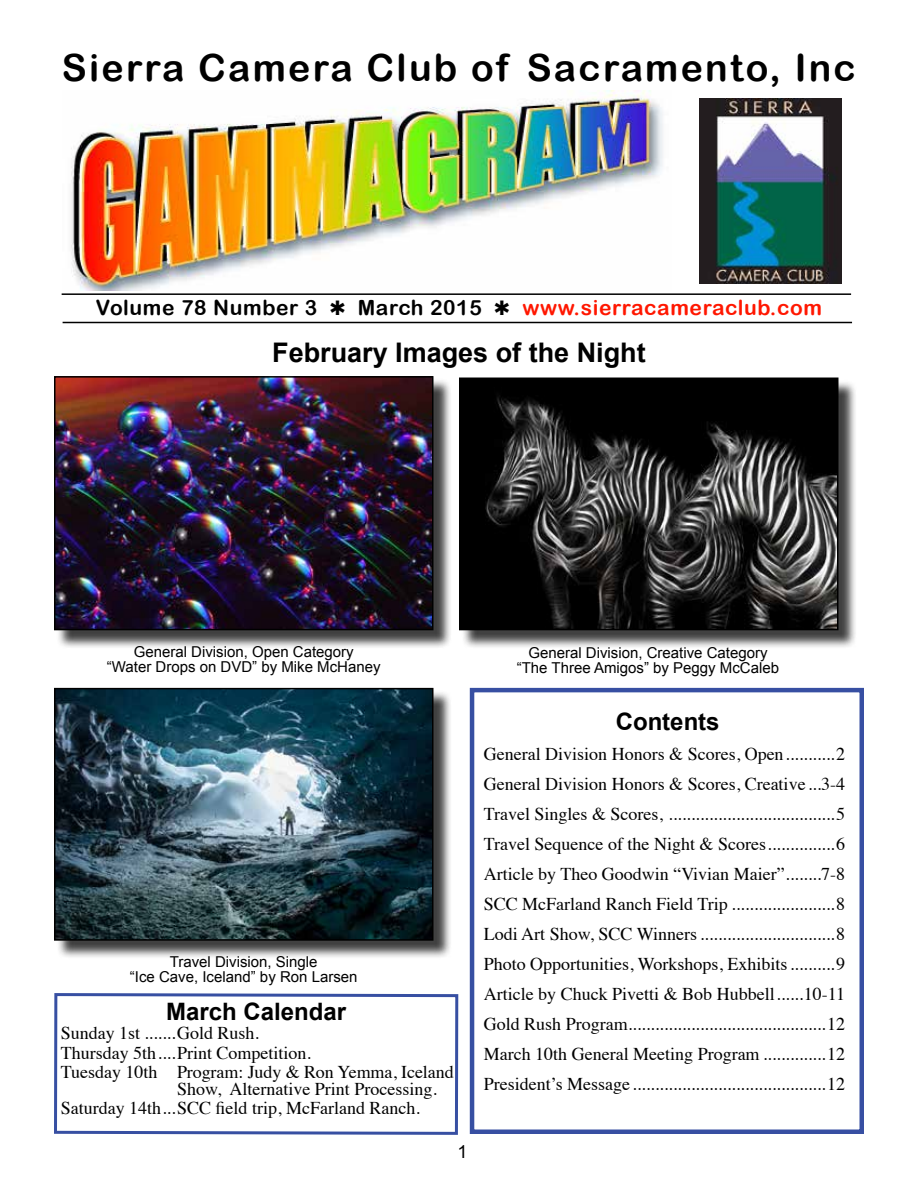
<style>
.page{position:relative;width:918px;height:1188px;background:#fff}
.page>*{position:absolute;margin:0;border:0;box-sizing:border-box;transform-origin:0 0}
.t1{font:37.5px "Arial Rounded MT Bold";letter-spacing:.06em;color:#000}
.t2{font:700 27px "Arial";color:#000}
.t3{font:700 24px "Arial";color:#000}
.t4{font:21px "Arial Rounded MT Bold";letter-spacing:.03em;color:#000}
.t5{font:21px "Arial Rounded MT Bold";letter-spacing:.03em;color:#ff1700}
.t6{font:18px/30px "Times";color:#000}
.t7{font:18px "Arial";color:#000}
.t8{font:15px/15px "Arial";color:#000;text-align:center}
</style>
<div class="page">
<div style="left:470px;top:688px;width:394px;height:446px;border:4px solid #374fa2"></div>
<img style="left:71px;top:91px;width:592px;height:200px">
<hr style="left:62px;top:293px;width:789px;height:2px;background:#000">
<hr style="left:63px;top:322px;width:789px;height:1px;background:#000">
<img style="left:700px;top:98px;width:142px;height:186px">
<div style="left:461px;top:380px;width:396px;height:269px;background:#000;opacity:.75"></div>
<img style="left:462px;top:381px;width:373px;height:246px">
<div style="left:459px;top:378px;width:379px;height:252px;border:2px solid #000"></div>
<div style="left:56px;top:690px;width:396px;height:270px;background:#000;opacity:.75"></div>
<img style="left:57px;top:691px;width:374px;height:247px">
<div style="left:54px;top:688px;width:380px;height:253px;border:2px solid #000"></div>
<div style="left:56px;top:378px;width:396px;height:271px;background:#000;opacity:.75"></div>
<img style="left:57px;top:379px;width:374px;height:248px">
<div style="left:54px;top:376px;width:380px;height:254px;border:2px solid #000"></div>
<svg style="left:54px;top:993px;width:405px;height:142px"></svg>
<h1 class="t1" style="left:62px;top:46px;width:795px">Sierra Camera Club of Sacramento, Inc</h1>
<p class="t4" style="left:96px;top:295px;width:223px">Volume 78 Number 3</p>
<p class="t4" style="left:358px;top:295px;width:126px">March 2015</p>
<p class="t5" style="left:522px;top:295px;width:301px">www.sierracameraclub.com</p>
<h2 class="t2" style="left:272px;top:334px;width:375px">February Images of the Night</h2>
<p class="t8" style="left:107px;top:645px;width:275px">General Division, Open Category<br>“Water Drops on DVD” by Mike McHaney</p>
<p class="t8" style="left:517px;top:645px;width:264px">General Division, Creative Category “The Three Amigos” by Peggy McCaleb</p>
<p class="t8" style="left:130px;top:955px;width:229px">Travel Division, Single<br>“Ice Cave, Iceland” by Ron Larsen</p>
<h3 class="t3" style="left:166px;top:996px;width:182px">March Calendar</h3>
<p class="t6" style="left:61px;top:1022px;width:394px;line-height:19.5px">Sunday 1st .......Gold Rush.<br>Thursday 5th....Print Competition.<br>Tuesday 10th Program: Judy &amp; Ron Yemma, Iceland</p>
<p class="t6" style="left:61px;top:1077px;width:378px;line-height:19.5px;text-indent:116px">Show, Alternative Print Processing.<br>Saturday 14th...SCC field trip, McFarland Ranch.</p>
<p class="t7" style="left:457px;top:1140px;width:12px">1</p>
<h3 class="t3" style="left:616px;top:706px;width:105px">Contents</h3>
<p class="t6" style="left:484px;top:738px;width:363px;text-align:justify">General Division Honors &amp; Scores, Open...........2<br>General Division Honors &amp; Scores, Creative ...3-4<br>Travel Singles &amp; Scores, .....................................5<br>Travel Sequence of the Night &amp; Scores...............6<br>Article by Theo Goodwin “Vivian Maier”........7-8<br>SCC McFarland Ranch Field Trip .......................8<br>Lodi Art Show, SCC Winners..............................8<br>Photo Opportunities, Workshops, Exhibits..........9<br>Article by Chuck Pivetti &amp; Bob Hubbell......10-11<br>Gold Rush Program............................................12<br>March 10th General Meeting Program ..............12<br>President’s Message ...........................................12</p>
</div>
